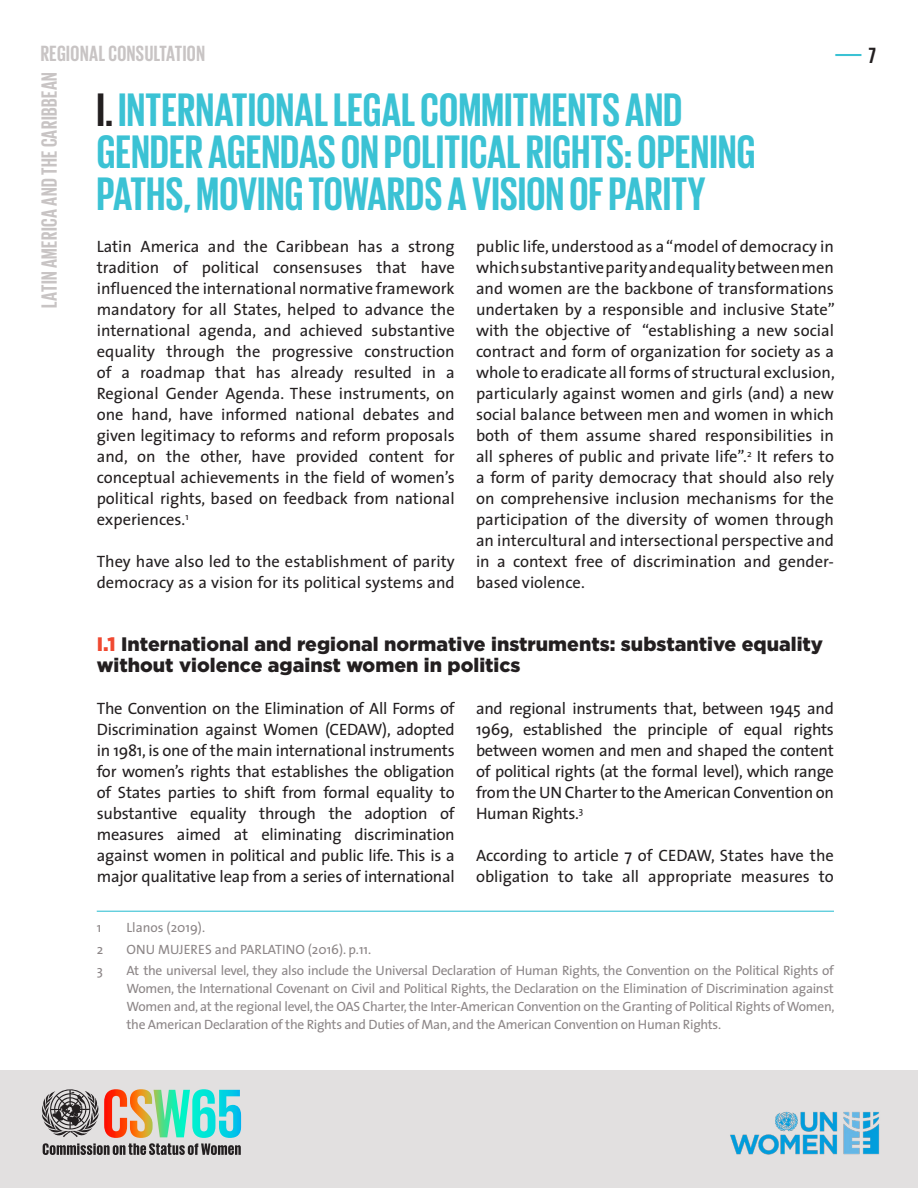
<style>
.page{position:relative;width:918px;height:1188px;background:#fff}
.page>*{position:absolute;margin:0;border:0;box-sizing:border-box;transform-origin:0 0}
.t1{font:700 48px/42px "Giorgio Sans";letter-spacing:.01em;color:#3bc2d4}
.t2{font:700 22.5px "Giorgio Sans";letter-spacing:.025em;color:#c8c4c4}
.t3{font:700 22.5px "Giorgio Sans";color:#3bc2d4;scale:2 1}
.t4{font:900 19.5px/21px "Gotham";color:#231f20}
.t5{font:16.5px/21px "The Sans";color:#231f20;text-align:justify}
.t6{font:13.5px/18px "The Sans";letter-spacing:-.02em;color:#8c8687;text-align:justify}
.t7{font:13.5px "The Sans";color:#8c8687}
.s1{color:#231f20}
.s2{color:#f04931}
</style>
<div class="page">
<div style="left:0;top:1070px;width:918px;height:118px;background:#e2e0e0"></div>
<img style="left:730px;top:1111px;width:150px;height:44px">
<svg style="left:42px;top:1089px;width:199px;height:66px"></svg>
<hr style="left:97px;top:911px;width:737px;height:1px;background:#3bc2d4">
<h2 class="t2" style="left:41px;top:43px;width:166px">REGIONAL CONSULTATION</h2>
<h2 class="t3" style="left:834px;top:44px;width:22px">— <span class="s1">7</span></h2>
<h2 class="t2" style="left:38px;top:308px;width:237px;rotate:-90deg">LATIN AMERICA AND THE CARIBBEAN</h2>
<h1 class="t1" style="left:97px;top:87px;width:660px"><span class="s1">I.</span> INTERNATIONAL LEGAL COMMITMENTS AND<br>GENDER AGENDAS ON POLITICAL RIGHTS: OPENING<br>PATHS, MOVING TOWARDS A VISION OF PARITY</h1>
<p class="t5" style="left:476px;top:235px;width:361px">public life, understood as a “model of democracy in which substantive parity and equality between men and women are the backbone of transformations undertaken by a responsible and inclusive State” with the objective of “establishing a new social contract and form of organization for society as a whole to eradicate all forms of structural exclusion, particularly against women and girls (and) a new social balance between men and women in which both of them assume shared responsibilities in all spheres of public and private life”.<sup>2</sup> It refers to a form of parity democracy that should also rely on comprehensive inclusion mechanisms for the participation of the diversity of women through an intercultural and intersectional perspective and in a context free of discrimination and gender&shy;based violence.</p>
<p class="t5" style="left:97px;top:235px;width:360px">Latin America and the Caribbean has a strong tradition of political consensuses that have influenced the international normative framework mandatory for all States, helped to advance the international agenda, and achieved substantive equality through the progressive construction of a roadmap that has already resulted in a Regional Gender Agenda. These instruments, on one hand, have informed national debates and given legitimacy to reforms and reform proposals and, on the other, have provided content for conceptual achievements in the field of women’s political rights, based on feedback from national experiences.<sup>1</sup></p>
<p class="t5" style="left:97px;top:550px;width:359px">They have also led to the establishment of parity democracy as a vision for its political systems and</p>
<p class="t4" style="left:97px;top:633px;width:728px"><span class="s2">I.1</span> International and regional normative instruments: substantive equality without violence against women in politics</p>
<p class="t5" style="left:97px;top:697px;width:360px">The Convention on the Elimination of All Forms of Discrimination against Women (CEDAW), adopted in 1981, is one of the main international instruments for women’s rights that establishes the obligation of States parties to shift from formal equality to substantive equality through the adoption of measures aimed at eliminating discrimination against women in political and public life. This is a major qualitative leap from a series of international</p>
<p class="t5" style="left:476px;top:697px;width:360px">and regional instruments that, between 1945 and 1969, established the principle of equal rights between women and men and shaped the content of political rights (at the formal level), which range from the UN Charter to the American Convention on Human Rights.<sup>3</sup></p>
<p class="t5" style="left:476px;top:844px;width:359px">According to article 7 of CEDAW, States have the obligation to take all appropriate measures to</p>
<p class="t6" style="left:97px;top:919px;width:6px">1</p>
<p class="t7" style="left:127px;top:917px;width:80px">Llanos (2019).</p>
<p class="t6" style="left:97px;top:940px;width:8px">2</p>
<p class="t7" style="left:127px;top:938px;width:246px">ONU MUJERES and PARLATINO (2016). p.11.</p>
<p class="t6" style="left:97px;top:961px;width:8px">3</p>
<p class="t6" style="left:127px;top:961px;width:710px">At the universal level, they also include the Universal Declaration of Human Rights, the Convention on the Political Rights of Women, the International Covenant on Civil and Political Rights, the Declaration on the Elimination of Discrimination against Women and, at the regional level, the OAS Charter, the Inter-American Convention on the Granting of Political Rights of Women, the American Declaration of the Rights and Duties of Man, and the American Convention on Human Rights.</p>
</div>
